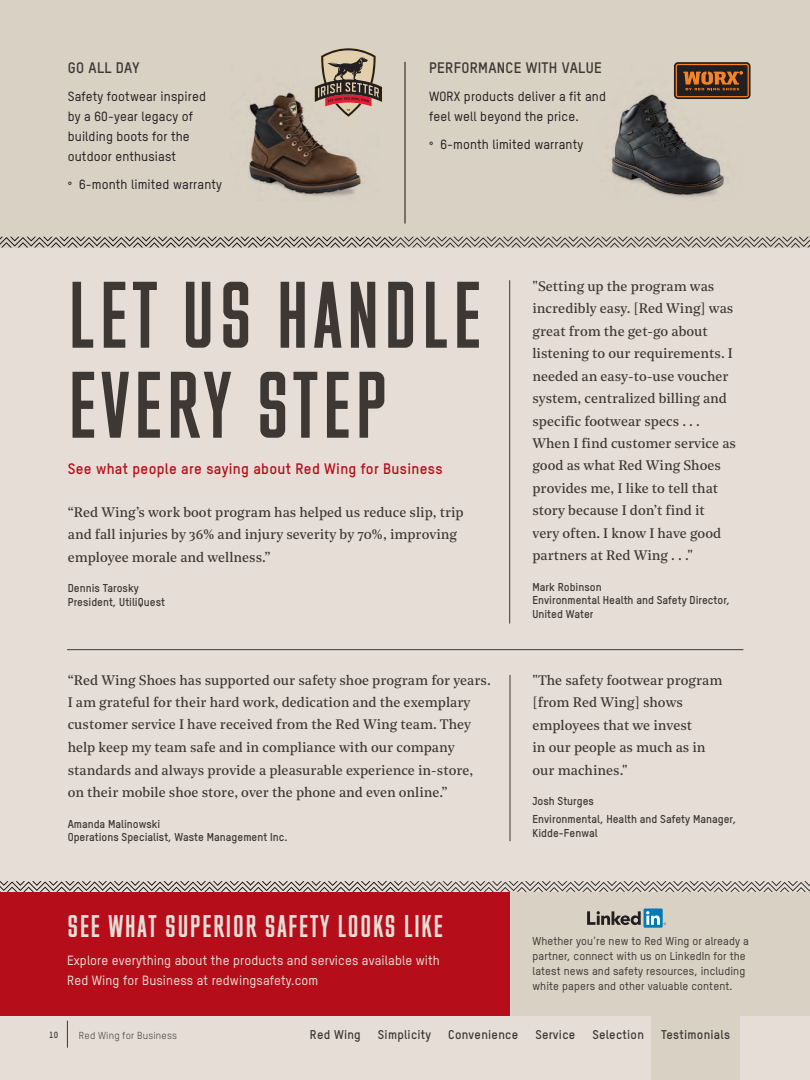
<style>
.page{position:relative;width:810px;height:1080px;background:#e6ded6}
.page>*{position:absolute;margin:0;border:0;box-sizing:border-box;transform-origin:0 0}
.t1{font:90px/90px "M Fred";letter-spacing:.04em;color:#3e3835}
.RW_Heading-Rev{font:30px "M Fred";letter-spacing:.04em;color:#e6ded6}
.RW_Subheading{font:700 15px "TSTAR";letter-spacing:.02em;color:#b50e1a}
.RW_Subheading-2{font:700 15px "TSTAR";letter-spacing:.02em;color:#3e3835}
.Quotations{font:13.75px/22.5px "Noe Text";color:#3e3835}
.RW_Paragraph{font:500 13.12px/20px "TSTAR";letter-spacing:.01em;color:#231f20}
.RW_Paragraph-2{font:500 13.12px/20px "TSTAR";letter-spacing:.01em;color:#e6ded6}
.t2{font:700 12.5px "TSTAR";letter-spacing:.02em;color:#3e3835}
.RW_Reference-Caption{font:500 11.25px/15px "TSTAR";letter-spacing:.01em;color:#3e3835}
.Bullets{font:700 11.25px/13.5px "TSTAR";color:#3e3835}
.Quotations-2{font:700 11.25px/13.5px "TSTAR";color:#3e3835}
.t3{font:10px "TSTAR";letter-spacing:.02em;color:#3e3835}
.t4{font:700 8.75px "TSTAR";color:#3e3835}
</style>
<div class="page">
<div style="left:652px;top:1015px;width:88px;height:65px;background:#dad1c5"></div>
<div style="left:0;top:0;width:810px;height:248px;background:#dad1c5"></div>
<img style="left:249px;top:86px;width:114px;height:111px">
<img style="left:610px;top:62px;width:118px;height:136px">
<img style="left:250px;top:94px;width:110px;height:99px">
<img style="left:613px;top:95px;width:110px;height:98px">
<svg style="left:314px;top:47px;width:69px;height:71px"></svg>
<svg style="left:674px;top:62px;width:77px;height:37px"></svg>
<svg style="left:676px;top:64px;width:73px;height:33px;background:#653e22"></svg>
<div style="left:0;top:892px;width:510px;height:123px;background:#b50e1a"></div>
<div style="left:512px;top:892px;width:298px;height:123px;background:#dad1c5"></div>
<svg style="left:0;top:881px;width:810px;height:11px"></svg>
<svg style="left:0;top:237px;width:810px;height:11px"></svg>
<div style="left:644px;top:909px;width:19px;height:19px;background:#007bb6"></div>
<svg style="left:587px;top:911px;width:79px;height:14px"></svg>
<hr style="left:510px;top:675px;width:1px;height:166px;background:#3e3835">
<hr style="left:67px;top:649px;width:676px;height:1px;background:#3e3835">
<hr style="left:509px;top:280px;width:1px;height:344px;background:#3e3835">
<hr style="left:404px;top:62px;width:2px;height:162px;background:#3e3835">
<svg style="left:67px;top:1021px;width:1px;height:27px"></svg>
<p class="RW_Subheading-2" style="left:68px;top:59px;width:74px">GO ALL DAY</p>
<p class="RW_Paragraph" style="left:68px;top:86px;width:140px">Safety footwear inspired by a 60-year legacy of building boots for the outdoor enthusiast</p>
<p class="RW_Paragraph" style="left:68px;top:174px;width:156px">° 6-month limited warranty</p>
<p class="RW_Subheading-2" style="left:429px;top:59px;width:174px">PERFORMANCE WITH VALUE</p>
<p class="RW_Paragraph" style="left:429px;top:86px;width:178px">WORX products deliver a fit and feel well beyond the price.</p>
<p class="RW_Paragraph" style="left:429px;top:134px;width:156px">° 6-month limited warranty</p>
<p class="t1" style="left:68px;top:273px;width:415px">LET US HANDLE<br>EVERY STEP</p>
<p class="RW_Subheading" style="left:68px;top:460px;width:376px">See what people are saying about Red Wing for Business</p>
<p class="Quotations" style="left:68px;top:500px;width:397px">“Red Wing’s work boot program has helped us reduce slip, trip and fall injuries by 36% and injury severity by 70%, improving employee morale and wellness.”</p>
<p class="Quotations-2" style="left:68px;top:581px;width:99px">Dennis Tarosky<br>President, UtiliQuest</p>
<p class="Quotations" style="left:68px;top:668px;width:425px;line-height:22.1px">“Red Wing Shoes has supported our safety shoe program for years.<br>I am grateful for their hard work, dedication and the exemplary customer service I have received from the Red Wing team. They</p>
<p class="Quotations" style="left:68px;top:736px;width:407px">help keep my team safe and in compliance with our company standards and always provide a pleasurable experience in-store, on their mobile shoe store, over the phone and even online.”</p>
<p class="Quotations-2" style="left:68px;top:817px;width:221px">Amanda Malinowski<br>Operations Specialist, Waste Management Inc.</p>
<p class="RW_Heading-Rev" style="left:67px;top:910px;width:377px">SEE WHAT SUPERIOR SAFETY LOOKS LIKE</p>
<p class="RW_Paragraph-2" style="left:67px;top:950px;width:374px">Explore everything about the products and services available with<br>Red Wing for Business at redwingsafety.com</p>
<p class="Quotations" style="left:532px;top:274px;width:205px">"Setting up the program was incredibly easy. [Red Wing] was great from the get-go about listening to our requirements. I needed an easy-to-use voucher system, centralized billing and specific footwear specs . . .<br>When I find customer service as good as what Red Wing Shoes provides me, I like to tell that story because I don’t find it<br>very often. I know I have good partners at Red Wing . . ."</p>
<p class="Bullets" style="left:532px;top:580px;width:199px">Mark Robinson<br>Environmental Health and Safety Director,<br>United Water</p>
<p class="Quotations" style="left:532px;top:668px;width:192px">"The safety footwear program [from Red Wing] shows employees that we invest<br>in our people as much as in our machines."</p>
<p class="Bullets" style="left:532px;top:794px;width:63px">Josh Sturges</p>
<p class="Bullets" style="left:532px;top:812px;width:205px">Environmental, Health and Safety Manager,<br>Kidde-Fenwal</p>
<p class="RW_Reference-Caption" style="left:532px;top:933px;width:218px">Whether you're new to Red Wing or already a partner, connect with us on LinkedIn for the latest news and safety resources, including white papers and other valuable content.</p>
<p class="t4" style="left:49px;top:1030px;width:11px">10</p>
<p class="t3" style="left:79px;top:1030px;width:100px">Red Wing for Business</p>
<p class="t2" style="left:310px;top:1027px;width:52px">Red Wing</p>
<p class="t2" style="left:378px;top:1027px;width:55px">Simplicity</p>
<p class="t2" style="left:448px;top:1027px;width:71px">Convenience</p>
<p class="t2" style="left:535px;top:1027px;width:42px">Service</p>
<p class="t2" style="left:592px;top:1027px;width:53px">Selection</p>
<p class="t2" style="left:661px;top:1027px;width:70px">Testimonials</p>
</div>
